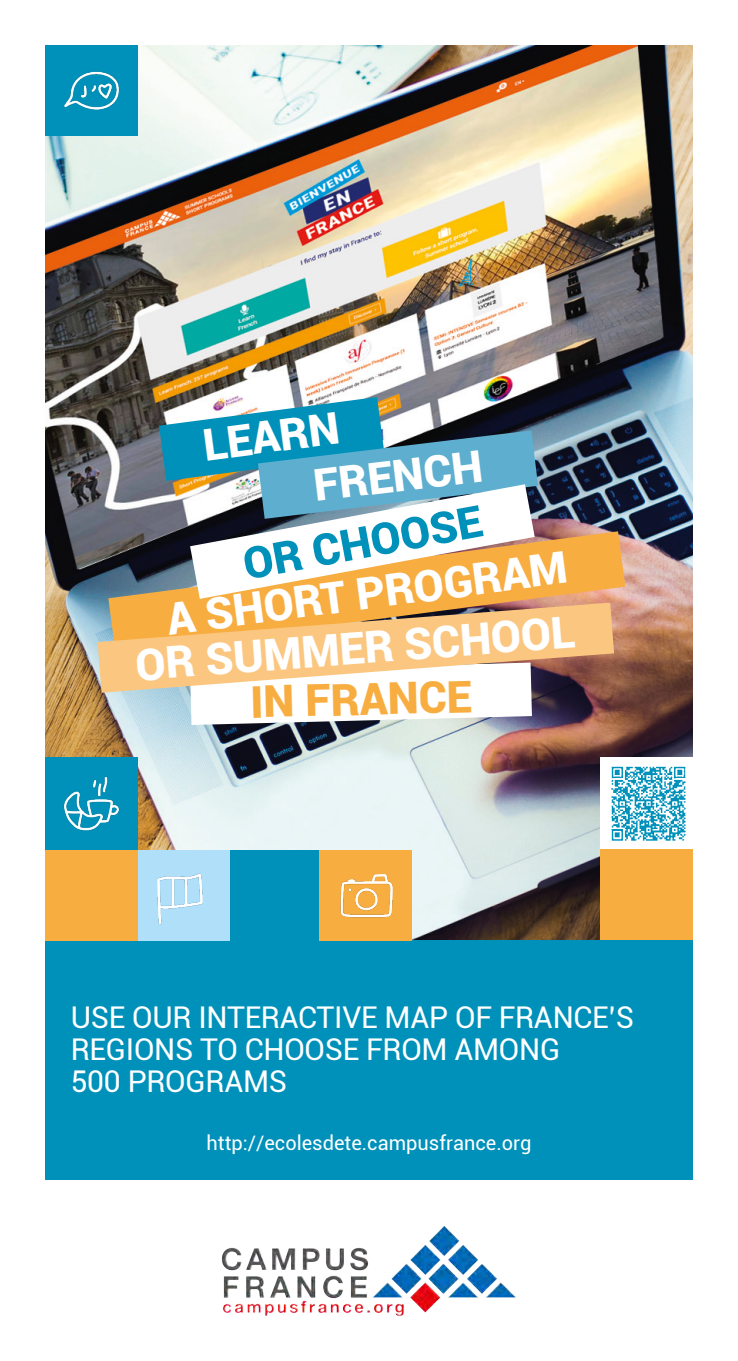
<style>
.page{position:relative;width:738px;height:1361px;background:#fff}
.page>*{position:absolute;margin:0;border:0;box-sizing:border-box;transform-origin:0 0}
.t1{font:900 43.8px "Roboto";color:#fff}
.t2{font:900 43.8px "Roboto";color:#0091ba}
.t3{font:900 43.8px "Roboto";color:#f8ad41}
.t4{font:30px/32px "Roboto";letter-spacing:-.01em;color:#fff}
.t5{font:20px "Roboto";color:#fff}
</style>
<div class="page">
<img style="left:45px;top:45px;width:647px;height:894px">
<img style="left:350px;top:1226px;width:128px;height:49px">
<div style="left:45px;top:939px;width:647px;height:240px;background:#0091ba"></div>
<img style="left:45px;top:45px;width:93px;height:91px">
<div style="left:138px;top:850px;width:92px;height:90px;background:#afdff9"></div>
<img style="left:157px;top:873px;width:46px;height:52px">
<div style="left:599px;top:849px;width:93px;height:90px;background:#f8ad41"></div>
<div style="left:45px;top:850px;width:93px;height:90px;background:#f8ad41"></div>
<div style="left:230px;top:850px;width:88px;height:90px;background:#0091ba"></div>
<img style="left:318px;top:850px;width:93px;height:91px">
<div style="left:599px;top:757px;width:97px;height:92px;background:#fff"></div>
<img style="left:611px;top:766px;width:75px;height:75px">
<img style="left:45px;top:757px;width:93px;height:93px">
<svg style="left:108px;top:531px;width:516px;height:122px;background:#ba8b51"></svg>
<svg style="left:159px;top:397px;width:378px;height:202px"></svg>
<svg style="left:190px;top:693px;width:341px;height:32px"></svg>
<svg style="left:98px;top:602px;width:515px;height:91px;background:#ecbe83"></svg>
<p class="t1" style="left:200px;top:414px;width:138px;rotate:-7deg">LEARN</p>
<p class="t1" style="left:310px;top:455px;width:171px;rotate:-7deg">FRENCH</p>
<p class="t2" style="left:237px;top:535px;width:243px;rotate:-11deg">OR CHOOSE</p>
<p class="t1" style="left:163px;top:587px;width:404px;rotate:-7deg">A SHORT PROGRAM</p>
<p class="t1" style="left:133px;top:633px;width:441px;rotate:-4deg">OR SUMMER SCHOOL</p>
<p class="t3" style="left:249px;top:672px;width:223px;rotate:-2deg">IN FRANCE</p>
<p class="t4" style="left:71px;top:1000px;width:564px">USE OUR INTERACTIVE MAP OF FRANCE’S<br>REGIONS TO CHOOSE FROM AMONG<br>500 PROGRAMS</p>
<p class="t5" style="left:206px;top:1128px;width:326px">http://ecolesdete.campusfrance.org</p>
</div>
